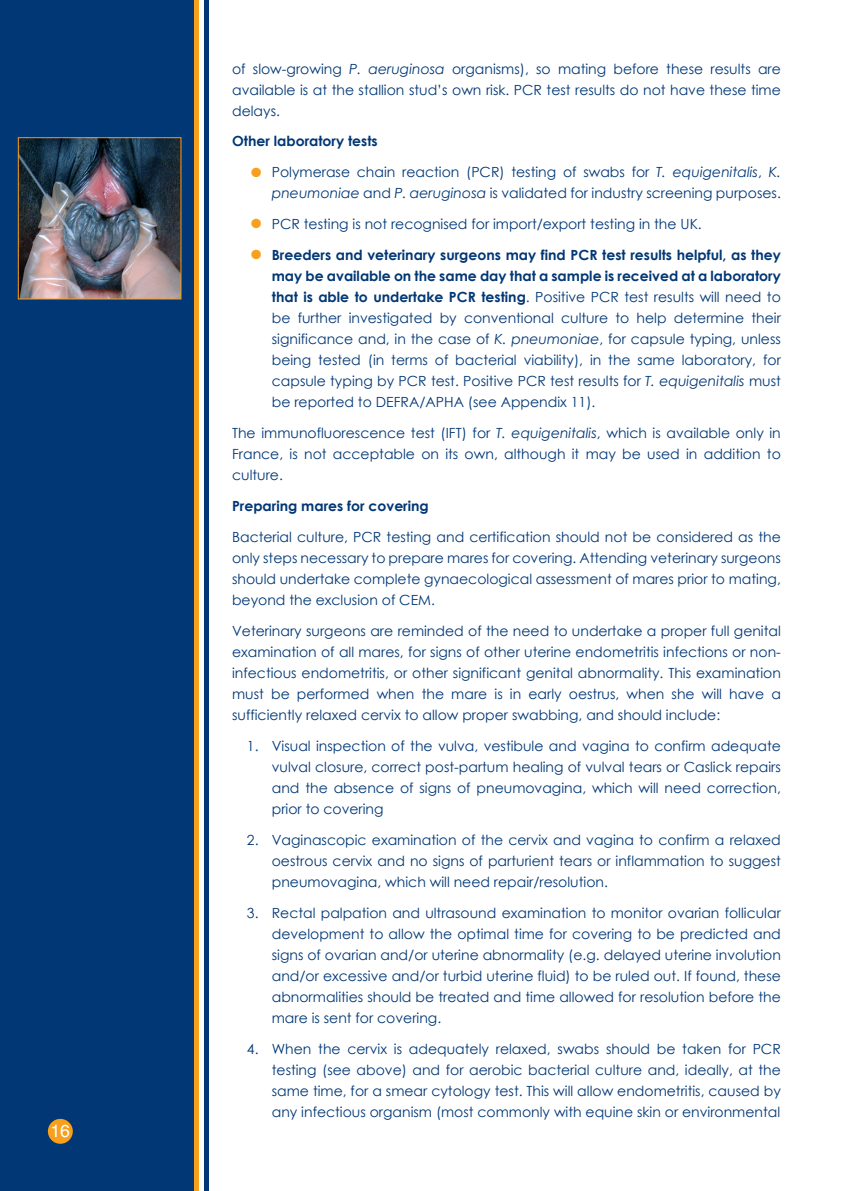
<style>
.page{position:relative;width:844px;height:1191px;background:#fff}
.page>*{position:absolute;margin:0;border:0;box-sizing:border-box;transform-origin:0 0}
.t1{font:17.5px "Helvetica LT Std";color:#fff}
.Body{font:14px/21px "Century Gothic";color:#013775;text-align:justify}
.Body-2{font:700 14px "Century Gothic";color:#013775}
.s1{font-style:italic}
.s2{font-weight:700;font-size:31.5px;color:#f89f1c}
.s3{font-weight:700}
</style>
<div class="page">
<div style="left:0;top:0;width:194px;height:1191px;background:#013775"></div>
<div style="left:203px;top:0;width:5px;height:1191px;background:#013775"></div>
<div style="left:193px;top:0;width:5px;height:1191px;background:#f89f1c"></div>
<img style="left:20px;top:139px;width:159px;height:158px">
<div style="left:18px;top:137px;width:163px;height:162px;border:1px solid #f89f1c"></div>
<div style="left:48px;top:1118px;width:25px;height:25px;background:#f89f1c;border-radius:50%"></div>
<p class="t1" style="left:50px;top:1120px;width:21px">16</p>
<p class="Body" style="left:232px;top:58px;width:550px">of slow-growing <span class="s1">P. aeruginosa</span> organisms), so mating before these results are available is at the stallion stud’s own risk. PCR test results do not have these time delays.</p>
<p class="Body-2" style="left:232px;top:131px;width:147px">Other laboratory tests</p>
<p class="Body" style="left:247px;top:162px;width:535px;text-align:right"><span class="s2">•</span> Polymerase chain reaction (PCR) testing of swabs for <span class="s1">T. equigenitalis</span>, <span class="s1">K. pneumoniae</span> and <span class="s1">P. aeruginosa</span> is validated for industry screening purposes.</p>
<p class="Body" style="left:247px;top:213px;width:456px"><span class="s2">•</span> PCR testing is not recognised for import/export testing in the UK.</p>
<p class="Body" style="left:272px;top:244px;width:510px;text-indent:-25px"><span class="s2">•</span> <span class="s3">Breeders and veterinary surgeons may find PCR test results helpful, as they may be available on the same day that a sample is received at a laboratory that is able to undertake PCR testing</span>. Positive PCR test results will need to be further investigated by conventional culture to help determine their significance and, in the case of <span class="s1">K. pneumoniae</span>, for capsule typing, unless being tested (in terms of bacterial viability), in the same laboratory, for capsule typing by PCR test. Positive PCR test results for <span class="s1">T. equigenitalis</span> must be reported to DEFRA/APHA (see Appendix 11).</p>
<p class="Body" style="left:232px;top:422px;width:550px">The immunofluorescence test (IFT) for <span class="s1">T. equigenitalis</span>, which is available only in France, is not acceptable on its own, although it may be used in addition to culture.</p>
<p class="Body-2" style="left:232px;top:495px;width:198px">Preparing mares for covering</p>
<p class="Body" style="left:232px;top:526px;width:550px">Bacterial culture, PCR testing and certification should not be considered as the only steps necessary to prepare mares for covering. Attending veterinary surgeons should undertake complete gynaecological assessment of mares prior to mating, beyond the exclusion of CEM.</p>
<p class="Body" style="left:232px;top:620px;width:550px">Veterinary surgeons are reminded of the need to undertake a proper full genital examination of all mares, for signs of other uterine endometritis infections or non&shy;infectious endometritis, or other significant genital abnormality. This examination must be performed when the mare is in early oestrus, when she will have a sufficiently relaxed cervix to allow proper swabbing, and should include:</p>
<p class="Body" style="left:272px;top:735px;width:510px;text-indent:-25px">1. Visual inspection of the vulva, vestibule and vagina to confirm adequate vulval closure, correct post-partum healing of vulval tears or Caslick repairs and the absence of signs of pneumovagina, which will need correction, prior to covering</p>
<p class="Body" style="left:272px;top:829px;width:510px;text-indent:-25px">2. Vaginascopic examination of the cervix and vagina to confirm a relaxed oestrous cervix and no signs of parturient tears or inflammation to suggest pneumovagina, which will need repair/resolution.</p>
<p class="Body" style="left:272px;top:902px;width:510px;text-indent:-25px">3. Rectal palpation and ultrasound examination to monitor ovarian follicular development to allow the optimal time for covering to be predicted and signs of ovarian and/or uterine abnormality (e.g. delayed uterine involution and/or excessive and/or turbid uterine fluid) to be ruled out. If found, these abnormalities should be treated and time allowed for resolution before the mare is sent for covering.</p>
<p class="Body" style="left:272px;top:1038px;width:510px;text-indent:-25px">4. When the cervix is adequately relaxed, swabs should be taken for PCR testing (see above) and for aerobic bacterial culture and, ideally, at the same time, for a smear cytology test. This will allow endometritis, caused by any infectious organism (most commonly with equine skin or environmental</p>
</div>
